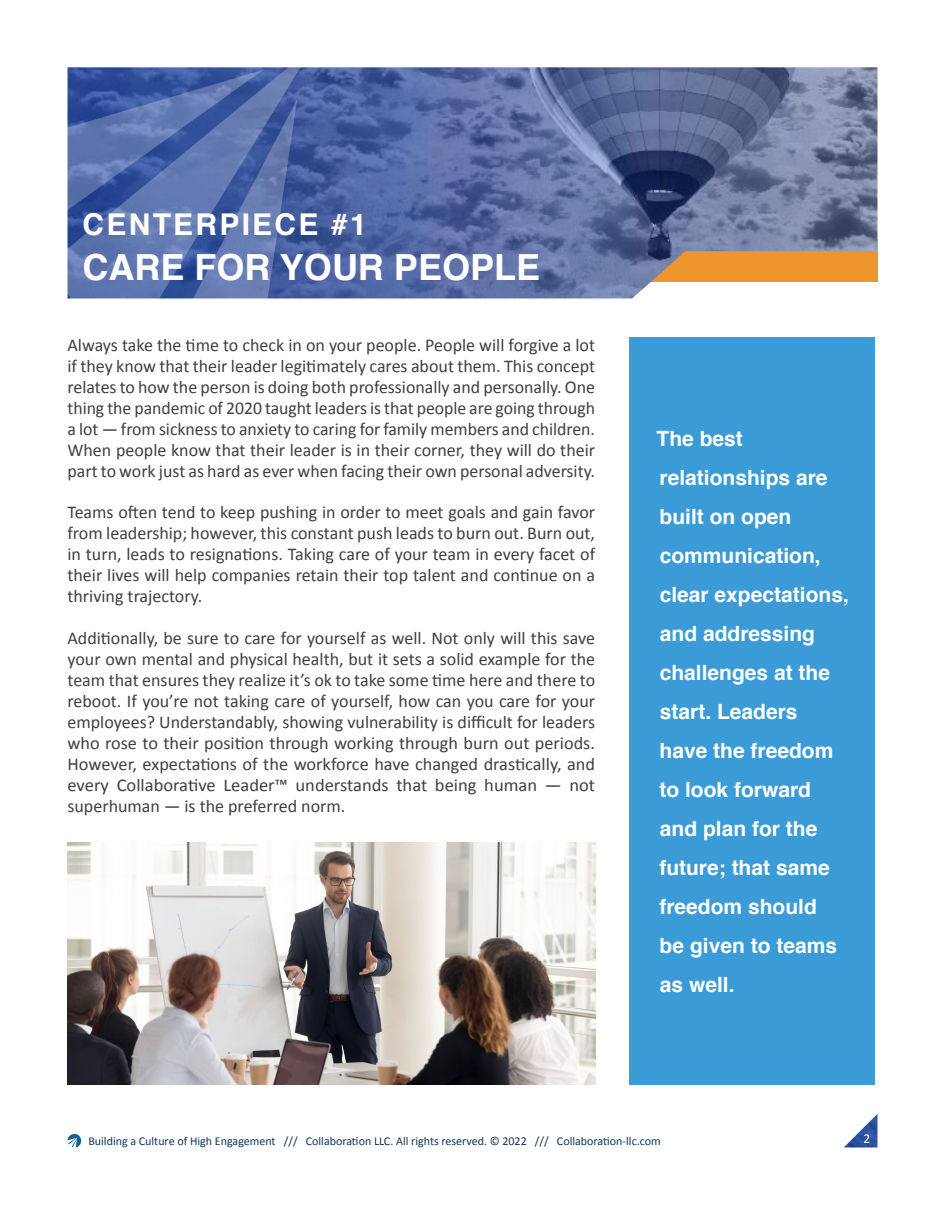
<style>
.page{position:relative;width:945px;height:1215px;background:#fff}
.page>*{position:absolute;margin:0;border:0;box-sizing:border-box;transform-origin:0 0}
.Main_Header{font:700 36px "Helvetica";color:#fff}
.Main_Header-2{font:700 30px "Helvetica";letter-spacing:.075em;color:#fff}
.Side_Quote{font:700 21px/39px "Helvetica";color:#fff}
.Body_Text{font:18px/21px "Calibri";color:#403f3f;text-align:justify}
.Page_Number{font:13.5px "Calibri";color:#fff}
.t1{font:12px "Calibri";color:#0f365c}
</style>
<div class="page">
<svg style="left:68px;top:1134px;width:13px;height:13px"></svg>
<img style="left:844px;top:1114px;width:34px;height:34px">
<img style="left:313px;top:67px;width:565px;height:231px">
<svg style="left:68px;top:67px;width:245px;height:231px;background:#516aa8"></svg>
<div style="left:630px;top:338px;width:245px;height:747px;background:#3a9bd6"></div>
<img style="left:68px;top:843px;width:527px;height:242px">
<p class="Main_Header-2" style="left:83px;top:200px;width:286px">CENTERPIECE #1</p>
<p class="Main_Header" style="left:83px;top:238px;width:459px">CARE FOR YOUR PEOPLE</p>
<p class="Body_Text" style="left:68px;top:334px;width:529px">Always take the time to check in on your people. People will forgive a lot if they know that their leader legitimately cares about them. This concept relates to how the person is doing both professionally and personally. One thing the pandemic of 2020 taught leaders is that people are going through a lot — from sickness to anxiety to caring for family members and children.<br>When people know that their leader is in their corner, they will do their part to work just as hard as ever when facing their own personal adversity.</p>
<p class="Body_Text" style="left:68px;top:501px;width:529px">Teams often tend to keep pushing in order to meet goals and gain favor from leadership; however, this constant push leads to burn out. Burn out, in turn, leads to resignations. Taking care of your team in every facet of their lives will help companies retain their top talent and continue on a thriving trajectory.</p>
<p class="Body_Text" style="left:68px;top:627px;width:529px">Additionally, be sure to care for yourself as well. Not only will this save your own mental and physical health, but it sets a solid example for the team that ensures they realize it’s ok to take some time here and there to reboot. If you’re not taking care of yourself, how can you care for your employees? Understandably, showing vulnerability is difficult for leaders who rose to their position through working through burn out periods.<br>However, expectations of the workforce have changed drastically, and every Collaborative Leader™ understands that being human — not superhuman — is the preferred norm.</p>
<p class="Side_Quote" style="left:657px;top:420px;width:194px">The best relationships are built on open communication, clear expectations, and addressing challenges at the start. Leaders<br>have the freedom to look forward and plan for the future; that same freedom should<br>be given to teams as well.</p>
<p class="t1" style="left:88px;top:1133px;width:574px">Building a Culture of High Engagement /// Collaboration LLC. All rights reserved. © 2022 /// Collaboration-llc.com</p>
<p class="Page_Number" style="left:864px;top:1129px;width:8px">2</p>
</div>
